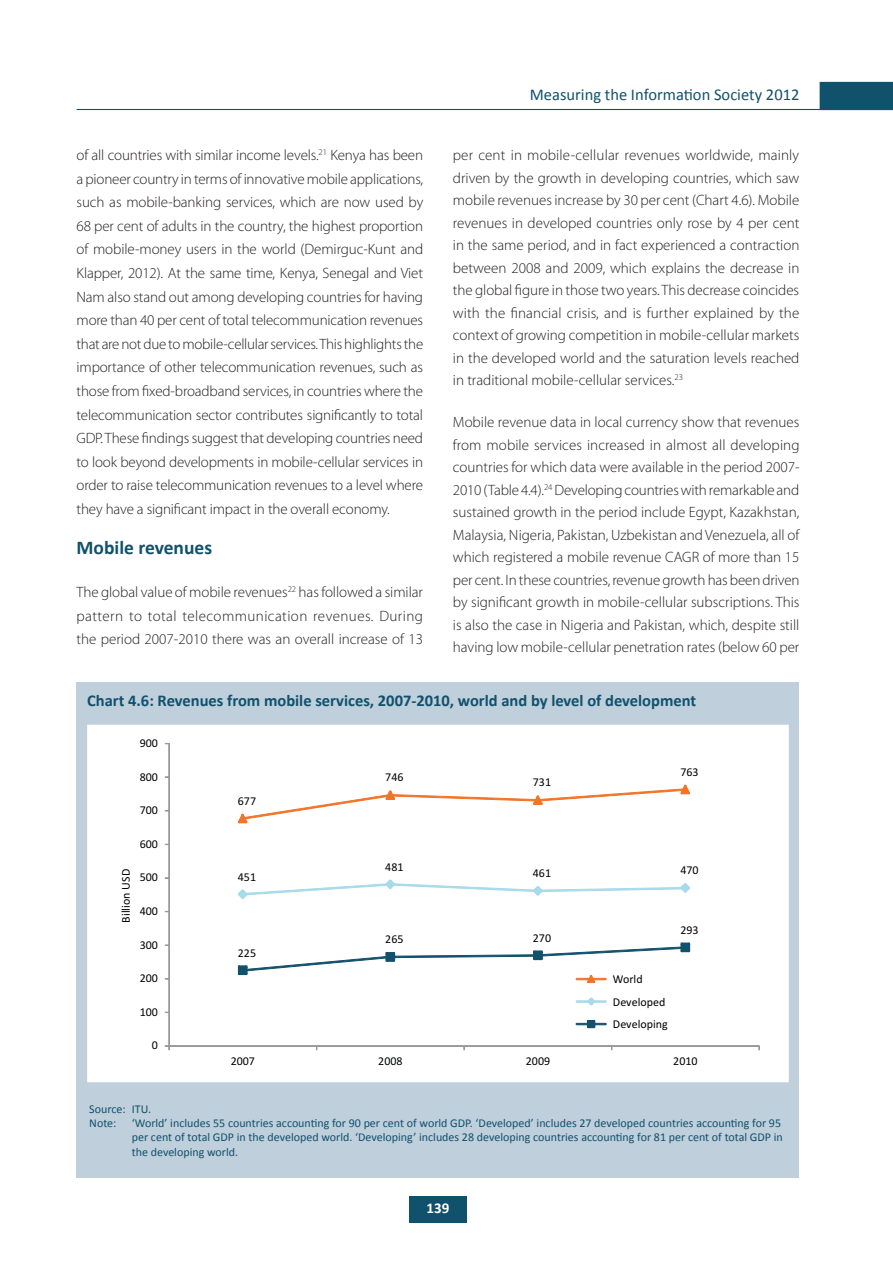
<style>
.page{position:relative;width:893px;height:1263px;background:#fff}
.page>*{position:absolute;margin:0;border:0;box-sizing:border-box;transform-origin:0 0}
.t1{font:700 19.5px "Calibri";color:#10516b}
.t2{font:700 16.5px "Calibri";color:#10516b}
.t3{font:16.5px "Calibri";color:#10516b}
.t4{font:300 15px/22.5px "Myriad Pro";color:#231f20;text-align:justify}
.t5{font:700 15px "Calibri";color:#fff}
.t6{font:12px/14.4px "Calibri";color:#10516b}
.t7{font:12px/22.5px "Calibri";color:#010202}
</style>
<div class="page">
<div style="left:409px;top:1196px;width:58px;height:26px;background:#10516b"></div>
<hr style="left:77px;top:109px;width:816px;height:1px;background:#10516b">
<div style="left:820px;top:82px;width:73px;height:27px;background:#10516b"></div>
<div style="left:77px;top:682px;width:722px;height:496px;background:#bfcfdc"></div>
<div style="left:87px;top:725px;width:702px;height:357px;background:#fff"></div>
<div style="left:169px;top:743px;width:1px;height:303px;border:1px solid #989999"></div>
<div style="left:169px;top:1046px;width:590px;height:1px;border:1px solid #989999"></div>
<svg style="left:238px;top:784px;width:452px;height:39px"></svg>
<svg style="left:238px;top:879px;width:452px;height:20px"></svg>
<svg style="left:238px;top:943px;width:452px;height:40px"></svg>
<svg style="left:576px;top:997px;width:31px;height:9px"></svg>
<svg style="left:576px;top:1020px;width:31px;height:8px"></svg>
<p class="t4" style="left:77px;top:143px;width:348px;line-height:23.5px">of all countries with similar income levels.<sup>21</sup> Kenya has been a pioneer country in terms of innovative mobile applications, such as mobile-banking services, which are now used by 68 per cent of adults in the country, the highest proportion of mobile-money users in the world (Demirguc-Kunt and Klapper, 2012). At the same time, Kenya, Senegal and Viet Nam also stand out among developing countries for having more than 40 per cent of total telecommunication revenues that are not due to mobile-cellular services. This highlights the importance of other telecommunication revenues, such as those from fixed-broadband services, in countries where the telecommunication sector contributes significantly to total GDP. These findings suggest that developing countries need to look beyond developments in mobile-cellular services in order to raise telecommunication revenues to a level where they have a significant impact in the overall economy.</p>
<h1 class="t1" style="left:77px;top:535px;width:137px">Mobile revenues</h1>
<p class="t4" style="left:77px;top:580px;width:348px;line-height:23.5px">The global value of mobile revenues<sup>22</sup> has followed a similar pattern to total telecommunication revenues. During the period 2007-2010 there was an overall increase of 13</p>
<p class="t3" style="left:530px;top:84px;width:271px">Measuring the Information Society 2012</p>
<p class="t4" style="left:453px;top:144px;width:348px">per cent in mobile-cellular revenues worldwide, mainly driven by the growth in developing countries, which saw mobile revenues increase by 30 per cent (Chart 4.6). Mobile revenues in developed countries only rose by 4 per cent in the same period, and in fact experienced a contraction between 2008 and 2009, which explains the decrease in the global figure in those two years. This decrease coincides with the financial crisis, and is further explained by the context of growing competition in mobile-cellular markets in the developed world and the saturation levels reached in traditional mobile-cellular services.<sup>23</sup></p>
<p class="t4" style="left:453px;top:411px;width:348px">Mobile revenue data in local currency show that revenues from mobile services increased in almost all developing countries for which data were available in the period 2007- 2010 (Table 4.4).<sup>24</sup> Developing countries with remarkable and sustained growth in the period include Egypt, Kazakhstan, Malaysia, Nigeria, Pakistan, Uzbekistan and Venezuela, all of which registered a mobile revenue CAGR of more than 15 per cent. In these countries, revenue growth has been driven by significant growth in mobile-cellular subscriptions. This is also the case in Nigeria and Pakistan, which, despite still having low mobile-cellular penetration rates (below 60 per</p>
<p class="t2" style="left:87px;top:689px;width:610px">Chart 4.6: Revenues from mobile services, 2007-2010, world and by level of development</p>
<p class="t7" style="left:140px;top:732px;width:20px">900</p>
<p class="t7" style="left:140px;top:766px;width:20px">800</p>
<p class="t7" style="left:115px;top:922px;width:55px;rotate:-90deg">Billion USD</p>
<p class="t7" style="left:140px;top:800px;width:20px">700</p>
<p class="t7" style="left:140px;top:833px;width:20px">600</p>
<p class="t7" style="left:140px;top:867px;width:20px">500</p>
<p class="t7" style="left:140px;top:901px;width:20px">400</p>
<p class="t7" style="left:140px;top:934px;width:20px">300</p>
<p class="t7" style="left:140px;top:968px;width:20px">200</p>
<p class="t7" style="left:140px;top:1001px;width:20px">100</p>
<p class="t7" style="left:152px;top:1035px;width:8px">0</p>
<p class="t7" style="left:238px;top:790px;width:20px">677</p>
<p class="t7" style="left:238px;top:866px;width:20px">451</p>
<p class="t7" style="left:238px;top:942px;width:20px">225</p>
<p class="t7" style="left:385px;top:767px;width:20px">746</p>
<p class="t7" style="left:385px;top:856px;width:20px">481</p>
<p class="t7" style="left:533px;top:772px;width:20px">731</p>
<p class="t7" style="left:680px;top:761px;width:20px">763</p>
<p class="t7" style="left:533px;top:863px;width:20px">461</p>
<p class="t7" style="left:680px;top:860px;width:20px">470</p>
<p class="t7" style="left:385px;top:929px;width:20px">265</p>
<p class="t7" style="left:533px;top:927px;width:20px">270</p>
<p class="t7" style="left:680px;top:919px;width:20px">293</p>
<p class="t7" style="left:613px;top:969px;width:56px">World<br>Developed<br>Developing</p>
<p class="t7" style="left:231px;top:1050px;width:26px">2007</p>
<p class="t7" style="left:378px;top:1050px;width:26px">2008</p>
<p class="t7" style="left:526px;top:1050px;width:26px">2009</p>
<p class="t7" style="left:673px;top:1050px;width:26px">2010</p>
<p class="t6" style="left:89px;top:1101px;width:63px">Source: ITU.<br>Note:</p>
<p class="t6" style="left:132px;top:1116px;width:653px">‘World’ includes 55 countries accounting for 90 per cent of world GDP. ‘Developed’ includes 27 developed countries accounting for 95 per cent of total GDP in the developed world. ‘Developing’ includes 28 developing countries accounting for 81 per cent of total GDP in the developing world.</p>
<p class="t5" style="left:427px;top:1198px;width:24px">139</p>
</div>
